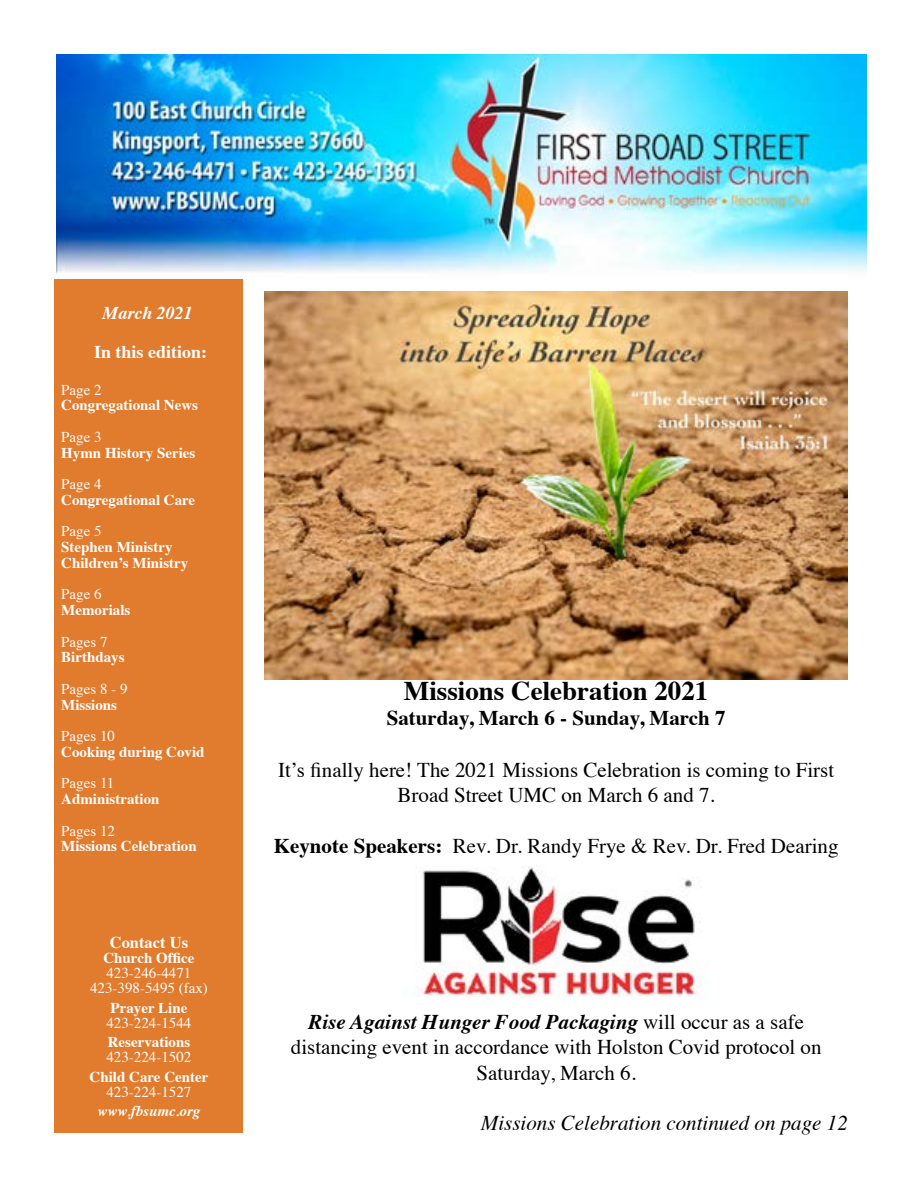
<style>
.page{position:relative;width:918px;height:1188px;background:#fff}
.page>*{position:absolute;margin:0;border:0;box-sizing:border-box;transform-origin:0 0}
.t1{font:700 27px "Times";color:#000}
.t2{font:21px/25.2px "Times";color:#000;text-align:center}
.t3{font:italic 21px "Times";color:#000}
.t4{font:700 21px "Times";color:#000}
.t5{font:700 18px "Times";color:#fff}
.t6{font:italic 700 18px "Times";color:#fff}
.t7{font:700 16.5px "Times";color:#fff}
.t8{font:700 15px/15.8px "Times";color:#fff}
.t9{font:15px/15px "Times";color:#fff;text-align:center}
.t10{font:italic 700 15px "Times";color:#fff}
.s1{font-weight:700}
.s2{font-weight:700;font-style:italic}
</style>
<div class="page">
<div style="left:54px;top:279px;width:189px;height:853px;background:#e17b2e"></div>
<img style="left:56px;top:54px;width:810px;height:220px">
<img style="left:265px;top:292px;width:583px;height:388px">
<img style="left:417px;top:866px;width:285px;height:134px">
<p class="t6" style="left:102px;top:296px;width:92px">March 2021</p>
<p class="t5" style="left:94px;top:335px;width:115px">In this edition:</p>
<p class="t9" style="left:61px;top:381px;width:42px">Page 2</p>
<p class="t8" style="left:61px;top:396px;width:138px">Congregational News</p>
<p class="t9" style="left:61px;top:428px;width:42px">Page 3</p>
<p class="t8" style="left:61px;top:443px;width:136px">Hymn History Series</p>
<p class="t9" style="left:61px;top:475px;width:42px">Page 4</p>
<p class="t8" style="left:61px;top:490px;width:136px">Congregational Care</p>
<p class="t9" style="left:61px;top:522px;width:42px">Page 5</p>
<p class="t8" style="left:61px;top:538px;width:129px">Stephen Ministry<br>Children’s Ministry</p>
<p class="t9" style="left:61px;top:585px;width:42px">Page 6</p>
<p class="t8" style="left:61px;top:601px;width:71px">Memorials</p>
<p class="t9" style="left:61px;top:633px;width:48px">Pages 7</p>
<p class="t8" style="left:61px;top:648px;width:65px">Birthdays</p>
<p class="t9" style="left:61px;top:680px;width:68px">Pages 8 - 9</p>
<p class="t8" style="left:61px;top:695px;width:57px">Missions</p>
<p class="t9" style="left:61px;top:727px;width:55px">Pages 10</p>
<p class="t8" style="left:61px;top:742px;width:145px">Cooking during Covid</p>
<p class="t9" style="left:61px;top:774px;width:55px">Pages 11</p>
<p class="t8" style="left:61px;top:790px;width:100px">Administration</p>
<p class="t9" style="left:61px;top:822px;width:55px">Pages 12</p>
<p class="t8" style="left:61px;top:837px;width:137px">Missions Celebration</p>
<p class="t7" style="left:110px;top:927px;width:80px">Contact Us</p>
<p class="t8" style="left:103px;top:949px;width:92px">Church Office</p>
<p class="t9" style="left:90px;top:965px;width:119px">423-246-4471<br>423-398-5495 (fax)</p>
<p class="t8" style="left:111px;top:998px;width:78px">Prayer Line</p>
<p class="t9" style="left:106px;top:1014px;width:86px">423-224-1544</p>
<p class="t8" style="left:108px;top:1033px;width:84px">Reservations</p>
<p class="t9" style="left:106px;top:1049px;width:86px">423-224-1502</p>
<p class="t8" style="left:90px;top:1067px;width:120px">Child Care Center</p>
<p class="t9" style="left:106px;top:1083px;width:86px">423-224-1527</p>
<p class="t10" style="left:98px;top:1097px;width:104px">www.fbsumc.org</p>
<p class="t1" style="left:404px;top:665px;width:306px">Missions Celebration 2021</p>
<p class="t4" style="left:387px;top:698px;width:340px">Saturday, March 6 - Sunday, March 7</p>
<p class="t2" style="left:278px;top:756px;width:558px">It’s finally here! The 2021 Missions Celebration is coming to First<br>Broad Street UMC on March 6 and 7.</p>
<p class="t2" style="left:274px;top:831px;width:566px"><span class="s1">Keynote Speakers:</span> Rev. Dr. Randy Frye &amp; Rev. Dr. Fred Dearing</p>
<p class="t2" style="left:291px;top:1008px;width:532px"><span class="s2">Rise Against Hunger Food Packaging</span> will occur as a safe distancing event in accordance with Holston Covid protocol on<br>Saturday, March 6.</p>
<p class="t3" style="left:481px;top:1105px;width:368px">Missions Celebration continued on page 12</p>
</div>
